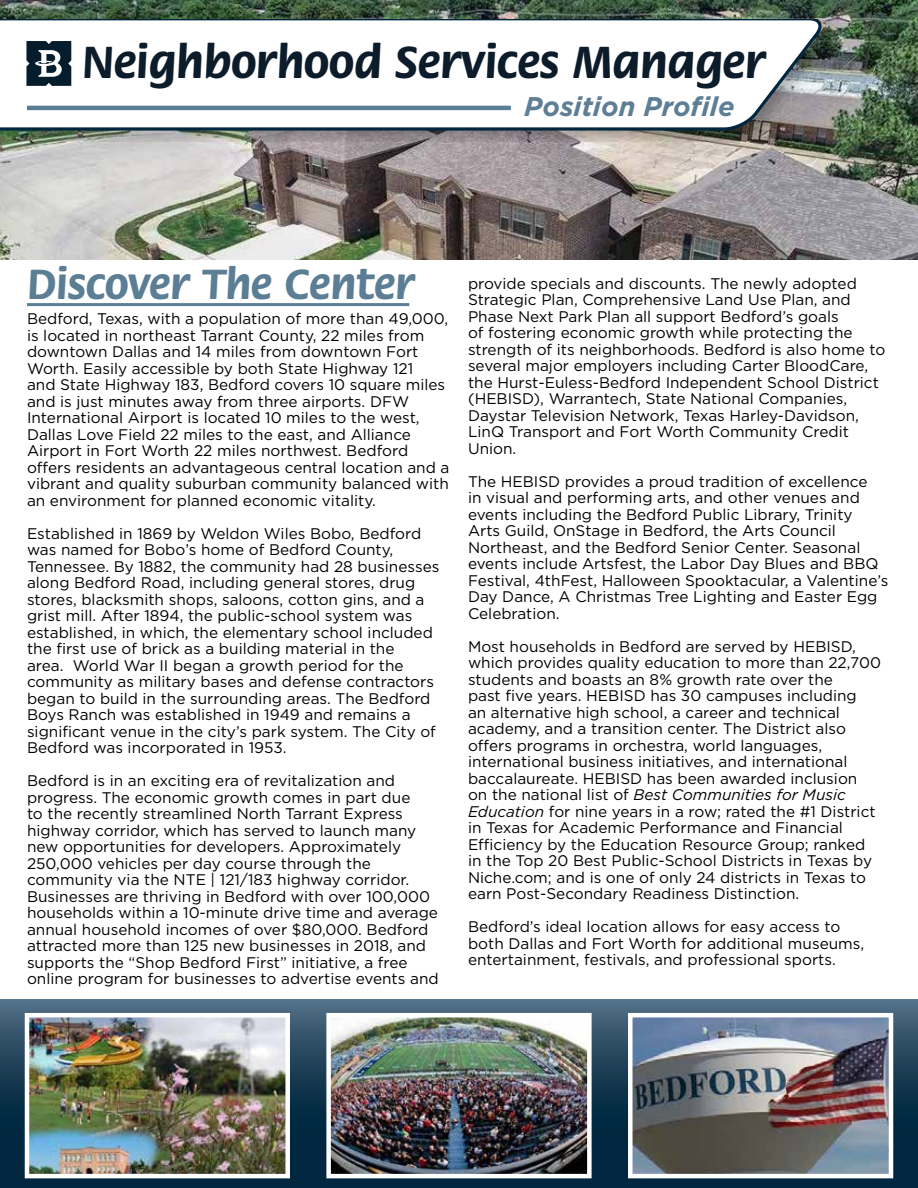
<style>
.page{position:relative;width:918px;height:1188px;background:#fff}
.page>*{position:absolute;margin:0;border:0;box-sizing:border-box;transform-origin:0 0}
.t1{font:700 48px "Flora Std";color:#0d1c2a}
.t2{font:700 45px "Flora Std";color:#5b7e95}
.t3{font:italic 700 27px "Gotham";color:#5d7e95}
.t4{font:15.3px/16.5px "Gotham";color:#000}
.s1{font-style:italic}
</style>
<div class="page">
<img style="left:0;top:0;width:918px;height:259px">
<img style="left:0;top:20px;width:839px;height:122px">
<svg style="left:0;top:20px;width:823px;height:112px"></svg>
<svg style="left:26px;top:41px;width:45px;height:45px"></svg>
<hr style="left:27px;top:106px;width:484px;height:4px;background:#5b7e95">
<svg style="left:0;top:1000px;width:918px;height:188px;background:#23465e"></svg>
<hr style="left:27px;top:303px;width:382px;height:3px;background:#5b7e95">
<img style="left:30px;top:1018px;width:255px;height:155px">
<div style="left:25px;top:1013px;width:265px;height:165px;border:4px solid #fff"></div>
<img style="left:331px;top:1018px;width:256px;height:155px">
<div style="left:326px;top:1013px;width:266px;height:165px;border:4px solid #fff"></div>
<img style="left:633px;top:1018px;width:255px;height:155px">
<div style="left:628px;top:1013px;width:265px;height:165px;border:4px solid #fff"></div>
<h1 class="t1" style="left:82px;top:37px;width:685px">Neighborhood Services Manager</h1>
<h3 class="t3" style="left:524px;top:89px;width:212px">Position Profile</h3>
<h2 class="t2" style="left:27px;top:260px;width:389px">Discover The Center</h2>
<p class="t4" style="left:27px;top:310px;width:424px">Bedford, Texas, with a population of more than 49,000, is located in northeast Tarrant County, 22 miles from downtown Dallas and 14 miles from downtown Fort Worth. Easily accessible by both State Highway 121<br>and State Highway 183, Bedford covers 10 square miles and is just minutes away from three airports. DFW International Airport is located 10 miles to the west, Dallas Love Field 22 miles to the east, and Alliance Airport in Fort Worth 22 miles northwest. Bedford offers residents an advantageous central location and a vibrant and quality suburban community balanced with an environment for planned economic vitality.</p>
<p class="t4" style="left:27px;top:525px;width:414px">Established in 1869 by Weldon Wiles Bobo, Bedford was named for Bobo’s home of Bedford County, Tennessee. By 1882, the community had 28 businesses along Bedford Road, including general stores, drug stores, blacksmith shops, saloons, cotton gins, and a grist mill. After 1894, the public-school system was established, in which, the elementary school included the first use of brick as a building material in the<br>area. World War II began a growth period for the community as military bases and defense contractors began to build in the surrounding areas. The Bedford Boys Ranch was established in 1949 and remains a significant venue in the city’s park system. The City of Bedford was incorporated in 1953.</p>
<p class="t4" style="left:27px;top:772px;width:413px">Bedford is in an exciting era of revitalization and progress. The economic growth comes in part due<br>to the recently streamlined North Tarrant Express highway corridor, which has served to launch many new opportunities for developers. Approximately 250,000 vehicles per day course through the community via the NTE | 121/183 highway corridor.<br>Businesses are thriving in Bedford with over 100,000 households within a 10-minute drive time and average annual household incomes of over $80,000. Bedford attracted more than 125 new businesses in 2018, and supports the “Shop Bedford First” initiative, a free online program for businesses to advertise events and</p>
<p class="t4" style="left:468px;top:275px;width:419px">provide specials and discounts. The newly adopted Strategic Plan, Comprehensive Land Use Plan, and Phase Next Park Plan all support Bedford’s goals<br>of fostering economic growth while protecting the strength of its neighborhoods. Bedford is also home to several major employers including Carter BloodCare, the Hurst-Euless-Bedford Independent School District (HEBISD), Warrantech, State National Companies, Daystar Television Network, Texas Harley-Davidson, LinQ Transport and Fort Worth Community Credit Union.</p>
<p class="t4" style="left:468px;top:473px;width:422px">The HEBISD provides a proud tradition of excellence<br>in visual and performing arts, and other venues and events including the Bedford Public Library, Trinity Arts Guild, OnStage in Bedford, the Arts Council Northeast, and the Bedford Senior Center. Seasonal events include Artsfest, the Labor Day Blues and BBQ Festival, 4thFest, Halloween Spooktacular, a Valentine’s Day Dance, A Christmas Tree Lighting and Easter Egg Celebration.</p>
<p class="t4" style="left:468px;top:638px;width:415px">Most households in Bedford are served by HEBISD, which provides quality education to more than 22,700 students and boasts an 8% growth rate over the<br>past five years. HEBISD has 30 campuses including<br>an alternative high school, a career and technical academy, and a transition center. The District also offers programs in orchestra, world languages, international business initiatives, and international baccalaureate. HEBISD has been awarded inclusion<br>on the national list of <span class="s1">Best Communities for Music Education</span> for nine years in a row; rated the #1 District in Texas for Academic Performance and Financial Efficiency by the Education Resource Group; ranked in the Top 20 Best Public-School Districts in Texas by Niche.com; and is one of only 24 districts in Texas to earn Post-Secondary Readiness Distinction.</p>
<p class="t4" style="left:468px;top:918px;width:398px">Bedford’s ideal location allows for easy access to both Dallas and Fort Worth for additional museums, entertainment, festivals, and professional sports.</p>
</div>
